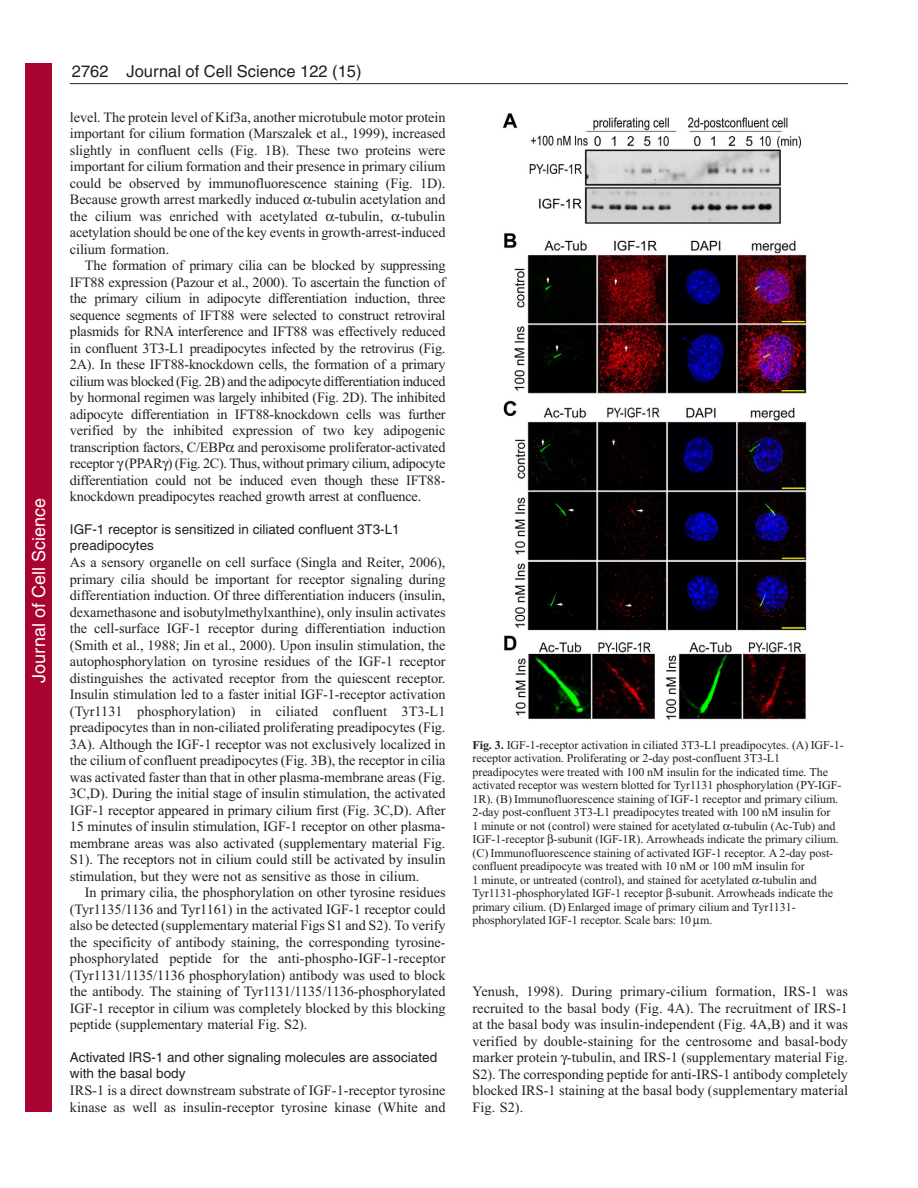
<style>
.page{position:relative;width:918px;height:1188px;background:#fff}
.page>*{position:absolute;margin:0;border:0;box-sizing:border-box;transform-origin:0 0}
.t1{font:18px "Helvetica";color:#fff}
.t2{font:16.5px "Helvetica";color:#231f20}
.t3{font:14.25px/16.5px "Times New Roman";letter-spacing:-.005em;color:#231f20;text-align:justify}
.t4{font:13.5px/16.5px "Helvetica";color:#231f20}
.t5{font:12px/13.5px "Times New Roman";letter-spacing:-.005em;color:#231f20}
.s1{font-weight:700}
</style>
<div class="page">
<hr style="left:70px;top:83px;width:778px;height:1px;background:#231f20">
<img style="left:502px;top:113px;width:306px;height:607px">
<div style="left:26px;top:64px;width:26px;height:1048px;background:#a90332"></div>
<p class="t1" style="left:28px;top:683px;width:186px;rotate:-90deg">Journal of Cell Science</p>
<p class="t2" style="left:127px;top:65px;width:237px">Journal of Cell Science 122 (15)</p>
<p class="t2" style="left:72px;top:65px;width:38px">2762</p>
<p class="t3" style="left:70px;top:110px;width:377px">level. The protein level of Kif3a, another microtubule motor protein important for cilium formation (Marszalek et al., 1999), increased slightly in confluent cells (Fig. 1B). These two proteins were important for cilium formation and their presence in primary cilium could be observed by immunofluorescence staining (Fig. 1D).<br>Because growth arrest markedly induced -tubulin acetylation and the cilium was enriched with acetylated -tubulin, -tubulin acetylation should be one of the key events in growth-arrest-induced cilium formation.</p>
<p class="t3" style="left:70px;top:258px;width:377px;text-indent:15px">The formation of primary cilia can be blocked by suppressing IFT88 expression (Pazour et al., 2000). To ascertain the function of the primary cilium in adipocyte differentiation induction, three sequence segments of IFT88 were selected to construct retroviral plasmids for RNA interference and IFT88 was effectively reduced in confluent 3T3-L1 preadipocytes infected by the retrovirus (Fig.<br>2A). In these IFT88-knockdown cells, the formation of a primary cilium was blocked (Fig. 2B) and the adipocyte differentiation induced by hormonal regimen was largely inhibited (Fig. 2D). The inhibited adipocyte differentiation in IFT88-knockdown cells was further verified by the inhibited expression of two key adipogenic transcription factors, C/EBP and peroxisome proliferator-activated receptor (PPAR ) (Fig. 2C). Thus, without primary cilium, adipocyte differentiation could not be induced even though these IFT88- knockdown preadipocytes reached growth arrest at confluence.</p>
<p class="t4" style="left:70px;top:522px;width:331px">IGF-1 receptor is sensitized in ciliated confluent 3T3-L1 preadipocytes</p>
<p class="t3" style="left:70px;top:555px;width:377px">As a sensory organelle on cell surface (Singla and Reiter, 2006), primary cilia should be important for receptor signaling during differentiation induction. Of three differentiation inducers (insulin, dexamethasone and isobutylmethylxanthine), only insulin activates the cell-surface IGF-1 receptor during differentiation induction (Smith et al., 1988; Jin et al., 2000). Upon insulin stimulation, the autophosphorylation on tyrosine residues of the IGF-1 receptor distinguishes the activated receptor from the quiescent receptor.<br>Insulin stimulation led to a faster initial IGF-1-receptor activation (Tyr1131 phosphorylation) in ciliated confluent 3T3-L1 preadipocytes than in non-ciliated proliferating preadipocytes (Fig.<br>3A). Although the IGF-1 receptor was not exclusively localized in the cilium of confluent preadipocytes (Fig. 3B), the receptor in cilia was activated faster than that in other plasma-membrane areas (Fig.<br>3C,D). During the initial stage of insulin stimulation, the activated IGF-1 receptor appeared in primary cilium first (Fig. 3C,D). After 15 minutes of insulin stimulation, IGF-1 receptor on other plasma&shy;membrane areas was also activated (supplementary material Fig.<br>S1). The receptors not in cilium could still be activated by insulin stimulation, but they were not as sensitive as those in cilium.</p>
<p class="t3" style="left:70px;top:885px;width:377px;text-indent:15px">In primary cilia, the phosphorylation on other tyrosine residues (Tyr1135/1136 and Tyr1161) in the activated IGF-1 receptor could also be detected (supplementary material Figs S1 and S2). To verify the specificity of antibody staining, the corresponding tyrosine&shy;phosphorylated peptide for the anti-phospho-IGF-1-receptor (Tyr1131/1135/1136 phosphorylation) antibody was used to block the antibody. The staining of Tyr1131/1135/1136-phosphorylated IGF-1 receptor in cilium was completely blocked by this blocking peptide (supplementary material Fig. S2).</p>
<p class="t4" style="left:70px;top:1050px;width:369px">Activated IRS-1 and other signaling molecules are associated with the basal body</p>
<p class="t3" style="left:70px;top:1083px;width:377px">IRS-1 is a direct downstream substrate of IGF-1-receptor tyrosine kinase as well as insulin-receptor tyrosine kinase (White and</p>
<p class="t5" style="left:472px;top:739px;width:373px"><span class="s1">Fig. 3.</span> IGF-1-receptor activation in ciliated 3T3-L1 preadipocytes. (A) IGF-1- receptor activation. Proliferating or 2-day post-confluent 3T3-L1 preadipocytes were treated with 100 nM insulin for the indicated time. The activated receptor was western blotted for Tyr1131 phosphorylation (PY-IGF-1R). (B) Immunofluorescence staining of IGF-1 receptor and primary cilium.<br>2-day post-confluent 3T3-L1 preadipocytes treated with 100 nM insulin for<br>1 minute or not (control) were stained for acetylated -tubulin (Ac-Tub) and IGF-1-receptor -subunit (IGF-1R). Arrowheads indicate the primary cilium. (C) Immunofluorescence staining of activated IGF-1 receptor. A 2-day post&shy;confluent preadipocyte was treated with 10 nM or 100 mM insulin for<br>1 minute, or untreated (control), and stained for acetylated -tubulin and Tyr1131-phosphorylated IGF-1 receptor -subunit. Arrowheads indicate the primary cilium. (D) Enlarged image of primary cilium and Tyr1131- phosphorylated IGF-1 receptor. Scale bars: 10 m.</p>
<p class="t3" style="left:472px;top:984px;width:377px">Yenush, 1998). During primary-cilium formation, IRS-1 was recruited to the basal body (Fig. 4A). The recruitment of IRS-1 at the basal body was insulin-independent (Fig. 4A,B) and it was verified by double-staining for the centrosome and basal-body marker protein -tubulin, and IRS-1 (supplementary material Fig.<br>S2). The corresponding peptide for anti-IRS-1 antibody completely blocked IRS-1 staining at the basal body (supplementary material Fig. S2).</p>
</div>
